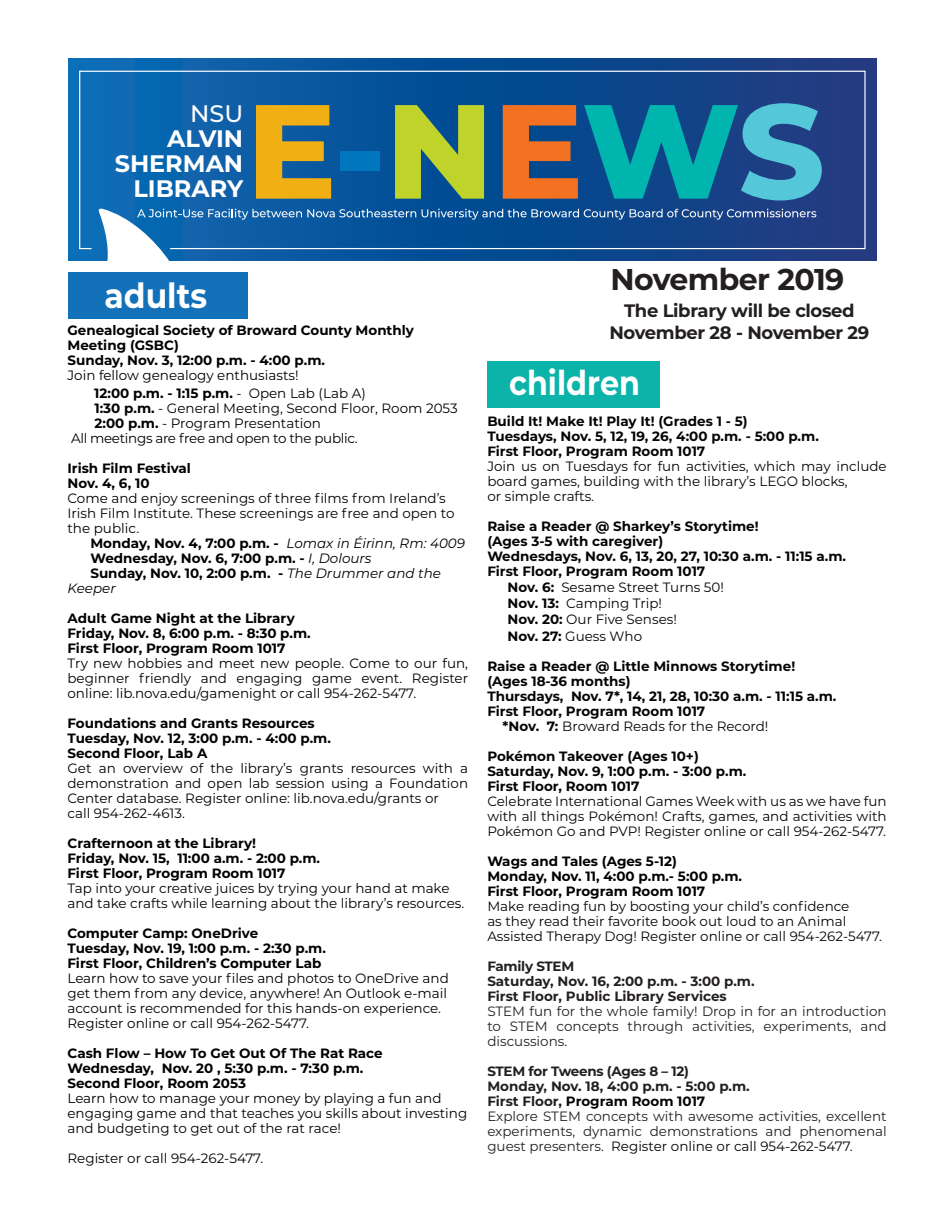
<style>
.page{position:relative;width:945px;height:1215px;background:#fff}
.page>*{position:absolute;margin:0;border:0;box-sizing:border-box;transform-origin:0 0}
.t1{font:800 133.65px "Montserrat";color:#f0af13}
.t2{font:700 34.65px "Montserrat";color:#fff;scale:.91 1}
.t3{font:700 34.05px "Montserrat";color:#fff;scale:.89 1}
.t4{font:700 30px "Montserrat";letter-spacing:-.02em;color:#231f20}
.t5{font:700 23.85px/25px "Montserrat";color:#fff;text-align:right}
.t6{font:700 18px/21.6px "Montserrat";letter-spacing:-.02em;color:#231f20;text-align:center}
.t7{font:13.5px/15px "Montserrat";color:#000}
.t8{font:700 13.5px/15px "Montserrat";color:#000}
.t9{font:13.5px/15px "Montserrat";color:#040503}
.t10{font:700 13.5px "Montserrat";color:#040503}
.t11{font:13.5px/15px "Montserrat";color:#231f20;text-align:justify}
.t12{font:700 13.5px "Montserrat";color:#231f20}
.t13{font:13.5px "Montserrat";letter-spacing:-.025em;color:#000}
.t14{font:700 13.5px "Montserrat";letter-spacing:-.02em;color:#231f20}
.s1{font-weight:500}
.s2{color:#0076be}
.s3{color:#c0d32b}
.s4{color:#f37121}
.s5{color:#00b5ae}
.s6{color:#54c7d9}
.s7{font-weight:700}
.s8{font-weight:400;font-style:italic}
.s9{color:#040503}
.s10{color:#231f20}
</style>
<div class="page">
<div style="left:68px;top:272px;width:179px;height:47px;background:#1371b9"></div>
<div style="left:68px;top:58px;width:809px;height:203px;background:linear-gradient(to right,#0369b3,#18357a)"></div>
<svg style="left:79px;top:70px;width:787px;height:180px;background:#115096"></svg>
<svg style="left:99px;top:209px;width:317px;height:52px;background:#3678b4"></svg>
<svg style="left:422px;top:209px;width:394px;height:11px;background:#3f6ba3"></svg>
<div style="left:487px;top:361px;width:173px;height:47px;background:#0cb3a9"></div>
<p class="t5" style="left:115px;top:100px;width:130px"><span class="s1">NSU<br></span>ALVIN<br>SHERMAN<br>LIBRARY</p>
<p class="t1" style="left:247px;top:53px;width:579px">E<span class="s2">-</span><span class="s3">N</span><span class="s4">E</span><span class="s5">W</span><span class="s6">S</span></p>
<p class="t2" style="left:104px;top:271px;width:114px">adults</p>
<p class="t8" style="left:68px;top:322px;width:348px">Genealogical Society of Broward County Monthly<br>Meeting (GSBC)</p>
<p class="t8" style="left:68px;top:352px;width:259px">Sunday, Nov. 3, 12:00 p.m. - 4:00 p.m.</p>
<p class="t7" style="left:94px;top:366px;width:273px;line-height:18px;text-indent:-27px">Join fellow genealogy enthusiasts!<br><span class="s7">12:00 p.m. - 1:15 p.m.</span> - Open Lab (Lab A)</p>
<p class="t7" style="left:94px;top:400px;width:365px"><span class="s7">1:30 p.m.</span> - General Meeting, Second Floor, Room 2053</p>
<p class="t7" style="left:94px;top:415px;width:228px"><span class="s7">2:00 p.m.</span> - Program Presentation</p>
<p class="t13" style="left:71px;top:429px;width:288px">All meetings are free and open to the public.</p>
<p class="t8" style="left:68px;top:460px;width:125px">Irish Film Festival<br>Nov. 4, 6, 10</p>
<p class="t7" style="left:68px;top:490px;width:389px">Come and enjoy screenings of three films from Ireland’s<br>Irish Film Institute. These screenings are free and open to the public.</p>
<p class="t8" style="left:90px;top:535px;width:376px">Monday, Nov. 4, 7:00 p.m. - <span class="s8">Lomax in Éirinn, Rm: 4009</span></p>
<p class="t8" style="left:90px;top:550px;width:283px">Wednesday, Nov. 6, 7:00 p.m. - <span class="s8">I, Dolours</span></p>
<p class="t8" style="left:68px;top:565px;width:375px;text-indent:23px">Sunday, Nov. 10, 2:00 p.m. - <span class="s8">The Drummer and the<br>Keeper</span></p>
<p class="t8" style="left:68px;top:610px;width:229px">Adult Game Night at the Library</p>
<p class="t8" style="left:68px;top:625px;width:245px">Friday, Nov. 8, 6:00 p.m. - 8:30 p.m.</p>
<p class="t8" style="left:68px;top:640px;width:220px">First Floor, Program Room 1017</p>
<p class="t7" style="left:68px;top:655px;width:402px;text-align:justify">Try new hobbies and meet new people. Come to our fun, beginner friendly and engaging game event. Register online: lib.nova.edu/gamenight or call 954-262-5477.</p>
<p class="t8" style="left:68px;top:715px;width:265px">Foundations and Grants Resources<br>Tuesday, Nov. 12, 3:00 p.m. - 4:00 p.m.</p>
<p class="t8" style="left:68px;top:745px;width:141px">Second Floor, Lab A</p>
<p class="t7" style="left:68px;top:760px;width:402px;text-align:justify">Get an overview of the library’s grants resources with a demonstration and open lab session using a Foundation Center database. Register online: lib.nova.edu/grants or</p>
<p class="t7" style="left:68px;top:805px;width:119px">call 954-262-4613.</p>
<p class="t8" style="left:68px;top:835px;width:190px">Crafternoon at the Library!</p>
<p class="t8" style="left:68px;top:850px;width:254px">Friday, Nov. 15, 11:00 a.m. - 2:00 p.m.</p>
<p class="t8" style="left:68px;top:865px;width:220px">First Floor, Program Room 1017</p>
<p class="t7" style="left:68px;top:880px;width:398px">Tap into your creative juices by trying your hand at make and take crafts while learning about the library’s resources.</p>
<p class="t8" style="left:68px;top:925px;width:192px">Computer Camp: OneDrive</p>
<p class="t8" style="left:68px;top:940px;width:260px">Tuesday, Nov. 19, 1:00 p.m. - 2:30 p.m.</p>
<p class="t8" style="left:68px;top:955px;width:255px">First Floor, Children’s Computer Lab</p>
<p class="t7" style="left:68px;top:970px;width:383px">Learn how to save your files and photos to OneDrive and get them from any device, anywhere! An Outlook e-mail account is recommended for this hands-on experience.<br>Register online or call 954-262-5477.</p>
<p class="t8" style="left:68px;top:1045px;width:317px">Cash Flow – How To Get Out Of The Rat Race</p>
<p class="t8" style="left:68px;top:1060px;width:298px">Wednesday, Nov. 20 , 5:30 p.m. - 7:30 p.m.</p>
<p class="t8" style="left:68px;top:1075px;width:180px">Second Floor, Room 2053</p>
<p class="t7" style="left:68px;top:1090px;width:401px">Learn how to manage your money by playing a fun and engaging game and that teaches you skills about investing and budgeting to get out of the rat race!</p>
<p class="t7" style="left:68px;top:1150px;width:197px">Register or call 954-262-5477.</p>
<p class="t4" style="left:610px;top:258px;width:235px">November 2019</p>
<p class="t6" style="left:609px;top:299px;width:261px">The Library will be closed<br>November 28 - November 29</p>
<p class="t3" style="left:509px;top:359px;width:149px">children</p>
<p class="t10" style="left:487px;top:411px;width:262px">Build It! Make It! Play It! (Grades 1 - 5)</p>
<p class="t10" style="left:487px;top:426px;width:333px">Tuesdays, Nov. 5, 12, 19, 26, 4:00 p.m. - 5:00 p.m.</p>
<p class="t10" style="left:487px;top:441px;width:220px">First Floor, Program Room 1017</p>
<p class="t9" style="left:487px;top:458px;width:401px">Join us on Tuesdays for fun activities, which may include board games, building with the library’s LEGO blocks,</p>
<p class="t9" style="left:487px;top:488px;width:108px">or simple crafts.</p>
<p class="t10" style="left:487px;top:516px;width:273px">Raise a Reader @ Sharkey’s Storytime!</p>
<p class="t10" style="left:487px;top:531px;width:177px">(Ages 3-5 with caregiver)</p>
<p class="t10" style="left:487px;top:546px;width:360px">Wednesdays, Nov. 6, 13, 20, 27, 10:30 a.m. - 11:15 a.m.</p>
<p class="t10" style="left:487px;top:561px;width:220px">First Floor, Program Room 1017</p>
<p class="t9" style="left:508px;top:579px;width:218px"><span class="s7">Nov. 6:</span> Sesame Street Turns 50!</p>
<p class="t9" style="left:508px;top:595px;width:156px"><span class="s7">Nov. 13:</span> Camping Trip!</p>
<p class="t9" style="left:508px;top:612px;width:171px"><span class="s7">Nov. 20:</span> Our Five Senses!</p>
<p class="t9" style="left:508px;top:628px;width:136px"><span class="s7">Nov. 27:</span> Guess Who</p>
<p class="t10" style="left:487px;top:656px;width:309px">Raise a Reader @ Little Minnows Storytime!</p>
<p class="t10" style="left:487px;top:671px;width:145px">(Ages 18-36 months)</p>
<p class="t10" style="left:487px;top:686px;width:351px">Thursdays, Nov. 7*, 14, 21, 28, 10:30 a.m. - 11:15 a.m.</p>
<p class="t10" style="left:487px;top:701px;width:220px">First Floor, Program Room 1017</p>
<p class="t9" style="left:503px;top:718px;width:267px"><span class="s7">*Nov. 7:</span> Broward Reads for the Record!</p>
<p class="t10" style="left:487px;top:746px;width:213px">Pokémon Takeover (Ages 10+)</p>
<p class="t10" style="left:487px;top:761px;width:261px">Saturday, Nov. 9, 1:00 p.m. - 3:00 p.m.</p>
<p class="t10" style="left:487px;top:776px;width:154px">First Floor, Room 1017</p>
<p class="t9" style="left:487px;top:793px;width:401px;text-align:justify">Celebrate International Games Week with us as we have fun with all things Pokémon! Crafts, games, and activities with Pokémon Go and PVP! Register online or call 954-262-5477.</p>
<p class="t8" style="left:487px;top:853px;width:191px">Wags and Tales (Ages 5-12)</p>
<p class="t8" style="left:487px;top:868px;width:256px">Monday, Nov. 11, 4:00 p.m.- 5:00 p.m.</p>
<p class="t8" style="left:487px;top:883px;width:220px">First Floor, Program Room 1017</p>
<p class="t9" style="left:487px;top:898px;width:364px">Make reading fun by boosting your child’s confidence</p>
<p class="t9" style="left:487px;top:913px;width:360px">as they read their favorite book out loud to an Animal</p>
<p class="t9" style="left:487px;top:928px;width:396px">Assisted Therapy Dog! Register online or call 954-262-5477.</p>
<p class="t14" style="left:487px;top:956px;width:89px">Family STEM</p>
<p class="t12" style="left:487px;top:971px;width:269px">Saturday, Nov. 16, 2:00 p.m. - 3:00 p.m.</p>
<p class="t12" style="left:487px;top:986px;width:241px">First Floor, Public Library Services</p>
<p class="t11" style="left:487px;top:1003px;width:401px">STEM fun for the whole family! Drop in for an introduction to STEM concepts through activities, experiments, and discussions<span class="s9">.</span></p>
<p class="t14" style="left:487px;top:1061px;width:203px">STEM for Tweens (Ages 8 – 12)</p>
<p class="t12" style="left:487px;top:1076px;width:264px">Monday, Nov. 18, 4:00 p.m. - 5:00 p.m.</p>
<p class="t10" style="left:487px;top:1091px;width:220px"><span class="s10">First Floor,</span> Program Room 1017</p>
<p class="t11" style="left:487px;top:1108px;width:401px">Explore STEM concepts with awesome activities, excellent experiments, dynamic demonstrations and phenomenal guest presenters. <span class="s9">Register online or call 954-262-5477.</span></p>
</div>
